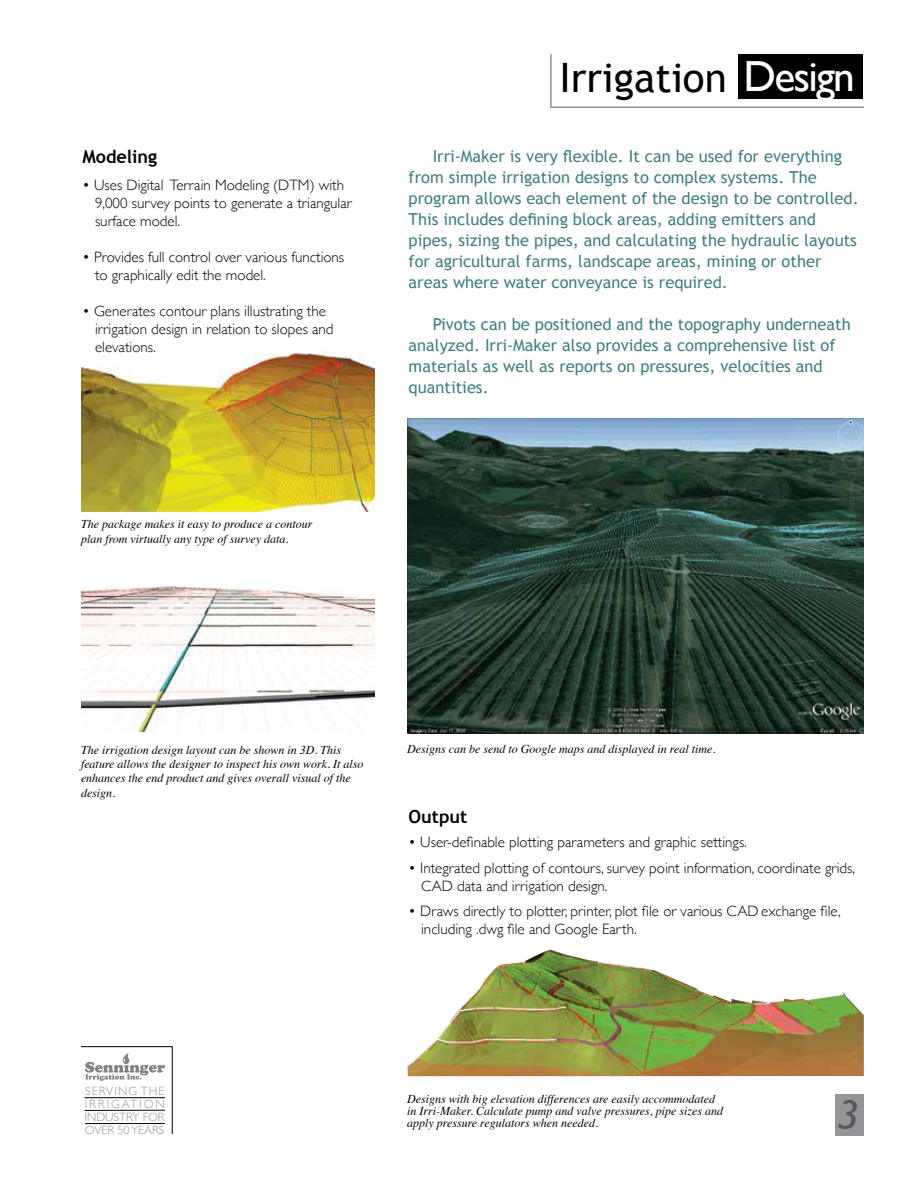
<style>
.page{position:relative;width:918px;height:1188px;background:#fff}
.page>*{position:absolute;margin:0;border:0;box-sizing:border-box;transform-origin:0 0}
.t1{font:40.5px "Trebuchet MS";color:#000}
.t2{font:italic 40.5px "Trebuchet MS";color:#58595b}
.t3{font:700 18px "Trebuchet MS";color:#000}
.t4{font:16.5px/21px "Trebuchet MS";color:#408081}
.t5{font:300 15px/18px "Gill Sans";color:#000}
.t6{font:italic 12px/14.4px "Times";color:#000}
.t7{font:300 12px/12.8px "Gill Sans";letter-spacing:.03em;color:#939598;text-align:justify}
.s1{font-family:"Gill Sans";font-size:43.5px;color:#fff}
</style>
<div class="page">
<div style="left:836px;top:1094px;width:28px;height:42px;background:#939598"></div>
<svg style="left:550px;top:54px;width:314px;height:54px"></svg>
<img style="left:81px;top:586px;width:294px;height:145px">
<img style="left:81px;top:351px;width:294px;height:161px">
<img style="left:407px;top:418px;width:456px;height:316px">
<img style="left:408px;top:950px;width:456px;height:126px">
<svg style="left:81px;top:1046px;width:92px;height:88px"></svg>
<hr style="left:85px;top:1097px;width:80px;height:1px;background:#000">
<hr style="left:85px;top:1110px;width:80px;height:1px;background:#000">
<hr style="left:85px;top:1123px;width:80px;height:1px;background:#000">
<p class="t3" style="left:82px;top:146px;width:76px">Modeling</p>
<p class="t5" style="left:95px;top:176px;width:258px;text-indent:-13px">• Uses Digital Terrain Modeling (DTM) with<br>9,000 survey points to generate a triangular surface model.</p>
<p class="t5" style="left:95px;top:248px;width:251px;text-indent:-13px">• Provides full control over various functions to graphically edit the model.</p>
<p class="t5" style="left:95px;top:302px;width:240px;text-indent:-13px">• Generates contour plans illustrating the irrigation design in relation to slopes and elevations.</p>
<p class="t6" style="left:81px;top:517px;width:233px">The package makes it easy to produce a contour plan from virtually any type of survey data.</p>
<h1 class="t1" style="left:559px;top:54px;width:297px">Irrigation <span class="s1">Design</span></h1>
<p class="t4" style="left:409px;top:146px;width:452px;text-indent:24px">Irri-Maker is very flexible. It can be used for everything from simple irrigation designs to complex systems. The program allows each element of the design to be controlled.<br>This includes defining block areas, adding emitters and pipes, sizing the pipes, and calculating the hydraulic layouts for agricultural farms, landscape areas, mining or other areas where water conveyance is required.</p>
<p class="t4" style="left:409px;top:314px;width:444px;text-indent:24px">Pivots can be positioned and the topography underneath analyzed. Irri-Maker also provides a comprehensive list of materials as well as reports on pressures, velocities and quantities.</p>
<p class="t6" style="left:81px;top:742px;width:284px">The irrigation design layout can be shown in 3D. This feature allows the designer to inspect his own work. It also enhances the end product and gives overall visual of the design.</p>
<p class="t6" style="left:407px;top:741px;width:310px">Designs can be send to Google maps and displayed in real time.</p>
<p class="t7" style="left:85px;top:1084px;width:82px">SERVING THE IRRIGATION INDUSTRY FOR OVER 50 YEARS</p>
<p class="t3" style="left:409px;top:806px;width:60px">Output</p>
<p class="t5" style="left:409px;top:833px;width:340px">• User-definable plotting parameters and graphic settings.</p>
<p class="t5" style="left:421px;top:858px;width:436px;text-indent:-13px">• Integrated plotting of contours, survey point information, coordinate grids,<br>CAD data and irrigation design.</p>
<p class="t5" style="left:421px;top:902px;width:421px;text-indent:-13px">• Draws directly to plotter, printer, plot file or various CAD exchange file, including .dwg file and Google Earth.</p>
<p class="t6" style="left:407px;top:1092px;width:318px;line-height:12px">Designs with big elevation differences are easily accommodated in Irri-Maker. Calculate pump and valve pressures, pipe sizes and apply pressure regulators when needed.</p>
<h1 class="t2" style="left:837px;top:1091px;width:23px">3</h1>
</div>
